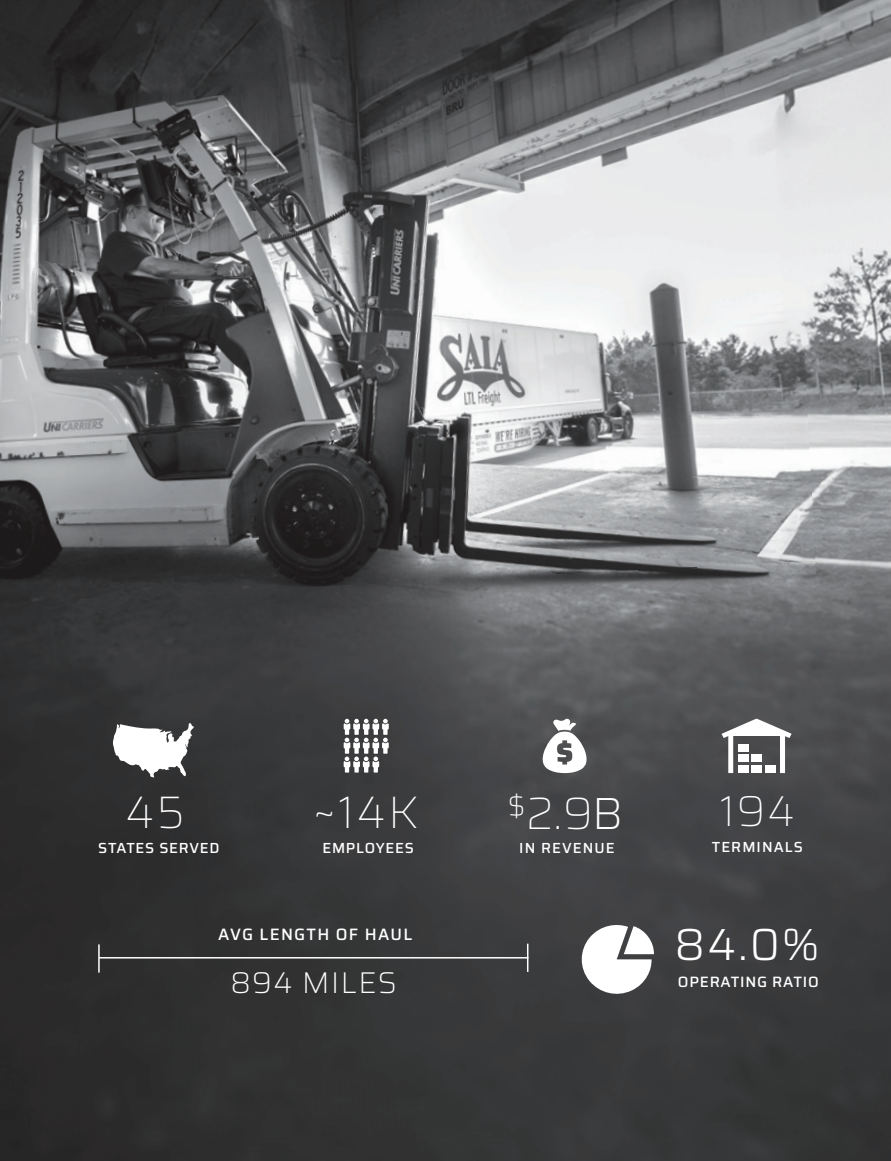
<style>
.page{position:relative;width:891px;height:1161px;background:#fff}
.page>*{position:absolute;margin:0;border:0;box-sizing:border-box;transform-origin:0 0}
.t1{font:100 45.45px "Saira";color:#fff}
.t2{font:100 45.15px "Saira";color:#fff}
.t3{font:300 45px "Saira";color:#fff}
.t4{font:100 43.2px "Saira";color:#fff}
.t5{font:200 30px "Saira";letter-spacing:.05em;color:#fff}
.t6{font:500 16.5px "Saira";letter-spacing:.075em;color:#fff}
.t7{font:500 15px "Saira";letter-spacing:.05em;color:#fff}
.t8{font:500 14.7px "Saira";letter-spacing:.05em;color:#fff}
.t9{font:500 14.7px "Saira";letter-spacing:.075em;color:#fff}
.s1{font-weight:200;font-size:45px}
</style>
<div class="page">
<img style="left:0;top:0;width:361px;height:282px">
<img style="left:361px;top:0;width:422px;height:282px">
<img style="left:783px;top:0;width:108px;height:1161px">
<img style="left:0;top:282px;width:377px;height:301px">
<img style="left:377px;top:260px;width:438px;height:323px">
<img style="left:0;top:583px;width:393px;height:301px">
<img style="left:393px;top:561px;width:438px;height:323px">
<div style="left:0;top:884px;width:408px;height:277px;background:#2f2f30"></div>
<img style="left:408px;top:862px;width:439px;height:299px">
<hr style="left:99px;top:957px;width:429px;height:2px;background:#fff">
<hr style="left:98px;top:944px;width:2px;height:29px;background:#fff">
<svg style="left:527px;top:944px;width:1px;height:28px"></svg>
<svg style="left:113px;top:723px;width:81px;height:55px"></svg>
<svg style="left:344px;top:719px;width:45px;height:54px"></svg>
<svg style="left:543px;top:718px;width:44px;height:55px"></svg>
<svg style="left:722px;top:719px;width:70px;height:54px"></svg>
<div style="left:738px;top:744px;width:10px;height:8px;background:#fff"></div>
<div style="left:738px;top:765px;width:10px;height:8px;background:#fff"></div>
<div style="left:752px;top:765px;width:10px;height:8px;background:#fff"></div>
<div style="left:765px;top:765px;width:10px;height:8px;background:#fff"></div>
<div style="left:738px;top:755px;width:10px;height:7px;background:#fff"></div>
<div style="left:752px;top:755px;width:10px;height:7px;background:#fff"></div>
<svg style="left:579px;top:923px;width:75px;height:74px"></svg>
<h1 class="t1" style="left:126px;top:786px;width:61px">45</h1>
<p class="t8" style="left:98px;top:840px;width:123px">STATES SERVED</p>
<h1 class="t1" style="left:313px;top:786px;width:107px">~14K</h1>
<p class="t8" style="left:322px;top:840px;width:93px">EMPLOYEES</p>
<p class="t6" style="left:218px;top:925px;width:196px">AVG LENGTH OF HAUL</p>
<h3 class="t5" style="left:230px;top:965px;width:168px">894 MILES</h3>
<h2 class="t2" style="left:507px;top:787px;width:117px"><sup>$</sup>2.9<span class="s1">B</span></h2>
<p class="t9" style="left:519px;top:839px;width:97px">IN REVENUE</p>
<h3 class="t4" style="left:720px;top:786px;width:77px">194</h3>
<p class="t9" style="left:712px;top:838px;width:93px">TERMINALS</p>
<h3 class="t3" style="left:675px;top:926px;width:146px">84.0%</h3>
<p class="t7" style="left:678px;top:973px;width:142px">OPERATING RATIO</p>
</div>
